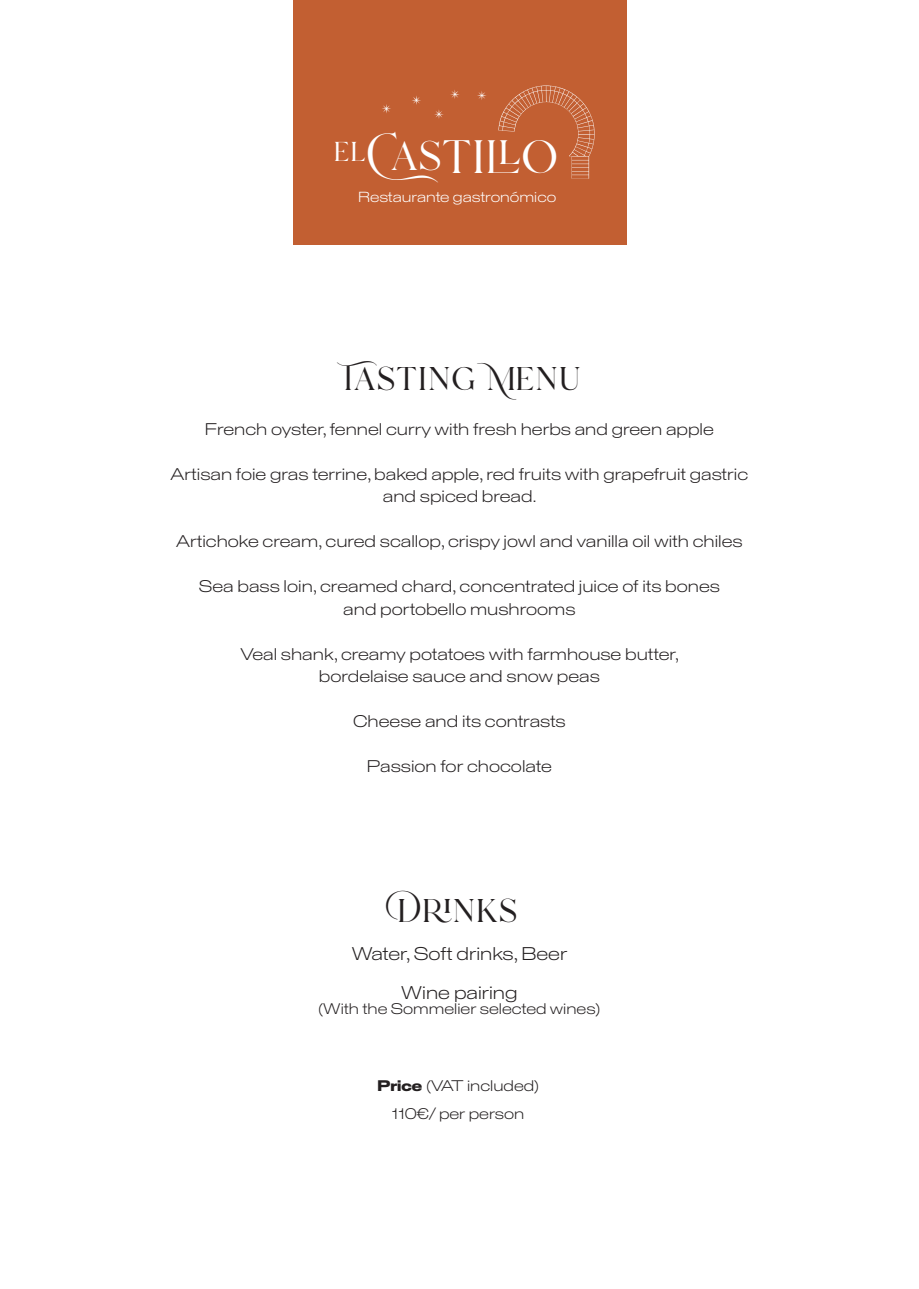
<style>
.page{position:relative;width:919px;height:1289px;background:#fff}
.page>*{position:absolute;margin:0;border:0;box-sizing:border-box;transform-origin:0 0}
.t1{font:46.8px "Hello Paris Serif Variable";color:#fff}
.t2{font:32.85px "Hello Paris Serif Variable";color:#231f20}
.t3{font:300 18px/39px "Staff Wide";color:#231f20;text-align:center}
.t4{font:300 16.5px/22.5px "Staff Wide";color:#231f20;text-align:center}
.t5{font:300 15px/28.5px "Staff Wide";color:#231f20;text-align:center}
.t6{font:300 14.25px "Staff Wide";color:#fff}
.s1{font-size:40.95px}
.s2{font-weight:700}
</style>
<div class="page">
<div style="left:293px;top:0;width:333px;height:244px;background:#c25f32"></div>
<svg style="left:412px;top:96px;width:9px;height:9px"></svg>
<svg style="left:450px;top:90px;width:9px;height:9px"></svg>
<svg style="left:434px;top:110px;width:9px;height:9px"></svg>
<svg style="left:477px;top:91px;width:9px;height:9px"></svg>
<svg style="left:382px;top:104px;width:9px;height:9px"></svg>
<svg style="left:498px;top:85px;width:96px;height:94px"></svg>
<h1 class="t1" style="left:333px;top:128px;width:226px"><sup>el</sup>C<span class="s1">as</span>tillo</h1>
<p class="t6" style="left:358px;top:189px;width:199px">Restaurante gastronómico</p>
<h2 class="t2" style="left:344px;top:358px;width:239px">Tasting Menu</h2>
<p class="t4" style="left:205px;top:417px;width:510px">French oyster, fennel curry with fresh herbs and green apple</p>
<p class="t4" style="left:170px;top:462px;width:579px">Artisan foie gras terrine, baked apple, red fruits with grapefruit gastric and spiced bread.</p>
<p class="t4" style="left:176px;top:530px;width:568px">Artichoke cream, cured scallop, crispy jowl and vanilla oil with chiles</p>
<p class="t4" style="left:199px;top:575px;width:522px">Sea bass loin, creamed chard, concentrated juice of its bones and portobello mushrooms</p>
<p class="t4" style="left:240px;top:642px;width:440px">Veal shank, creamy potatoes with farmhouse butter, bordelaise sauce and snow peas</p>
<p class="t4" style="left:353px;top:710px;width:214px">Cheese and its contrasts</p>
<p class="t4" style="left:367px;top:755px;width:186px">Passion for chocolate</p>
<h2 class="t2" style="left:397px;top:890px;width:121px">Drinks</h2>
<p class="t3" style="left:351px;top:933px;width:217px">Water, Soft drinks, Beer<br>Wine pairing</p>
<p class="t5" style="left:318px;top:994px;width:283px">(With the Sommelier selected wines)</p>
<p class="t5" style="left:377px;top:1071px;width:163px"><span class="s2">Price</span> (VAT included)<br>110€/ per person</p>
</div>
